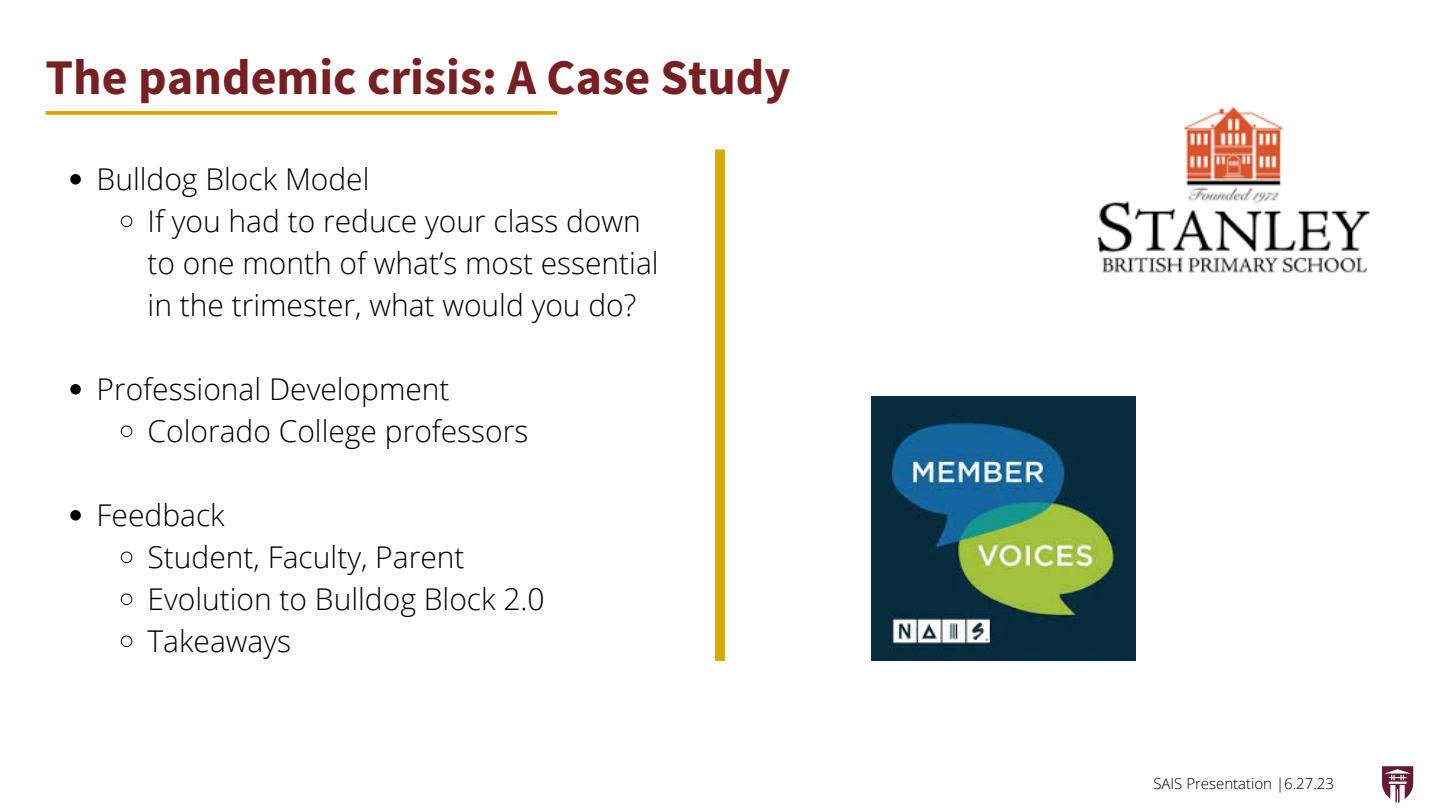
<style>
.page{position:relative;width:1440px;height:810px;background:#fff}
.page>*{position:absolute;margin:0;border:0;box-sizing:border-box;transform-origin:0 0}
.t1{font:700 50px "Source Sans Pro";color:#772023}
.t2{font:300 30px/42px "Open Sans";color:#000}
.t3{font:300 15px "Open Sans";color:#000}
</style>
<div class="page">
<img style="left:1381px;top:766px;width:33px;height:37px">
<svg style="left:46px;top:111px;width:511px;height:4px;fill:#d7aa04"></svg>
<div style="left:715px;top:149px;width:10px;height:512px;background:#d7a900"></div>
<img style="left:1097px;top:106px;width:273px;height:167px">
<img style="left:872px;top:396px;width:264px;height:264px">
<svg style="left:70px;top:174px;width:11px;height:11px"></svg>
<svg style="left:120px;top:215px;width:13px;height:12px"></svg>
<svg style="left:70px;top:384px;width:11px;height:11px"></svg>
<svg style="left:120px;top:425px;width:13px;height:12px"></svg>
<svg style="left:70px;top:510px;width:11px;height:11px"></svg>
<svg style="left:120px;top:551px;width:13px;height:12px"></svg>
<svg style="left:120px;top:593px;width:13px;height:12px"></svg>
<svg style="left:120px;top:635px;width:13px;height:12px"></svg>
<p class="t1" style="left:46px;top:45px;width:746px">The pandemic crisis: A Case Study</p>
<p class="t2" style="left:97px;top:157px;width:274px">Bulldog Block Model</p>
<p class="t2" style="left:148px;top:199px;width:513px">If you had to reduce your class down to one month of what’s most essential in the trimester, what would you do?</p>
<p class="t2" style="left:97px;top:367px;width:355px">Professional Development</p>
<p class="t2" style="left:148px;top:409px;width:382px">Colorado College professors</p>
<p class="t2" style="left:97px;top:493px;width:130px">Feedback</p>
<p class="t2" style="left:148px;top:535px;width:318px">Student, Faculty, Parent</p>
<p class="t2" style="left:148px;top:577px;width:399px">Evolution to Bulldog Block 2.0</p>
<p class="t2" style="left:148px;top:619px;width:145px">Takeaways</p>
<p class="t3" style="left:1153px;top:773px;width:182px">SAIS Presentation |6.27.23</p>
</div>
